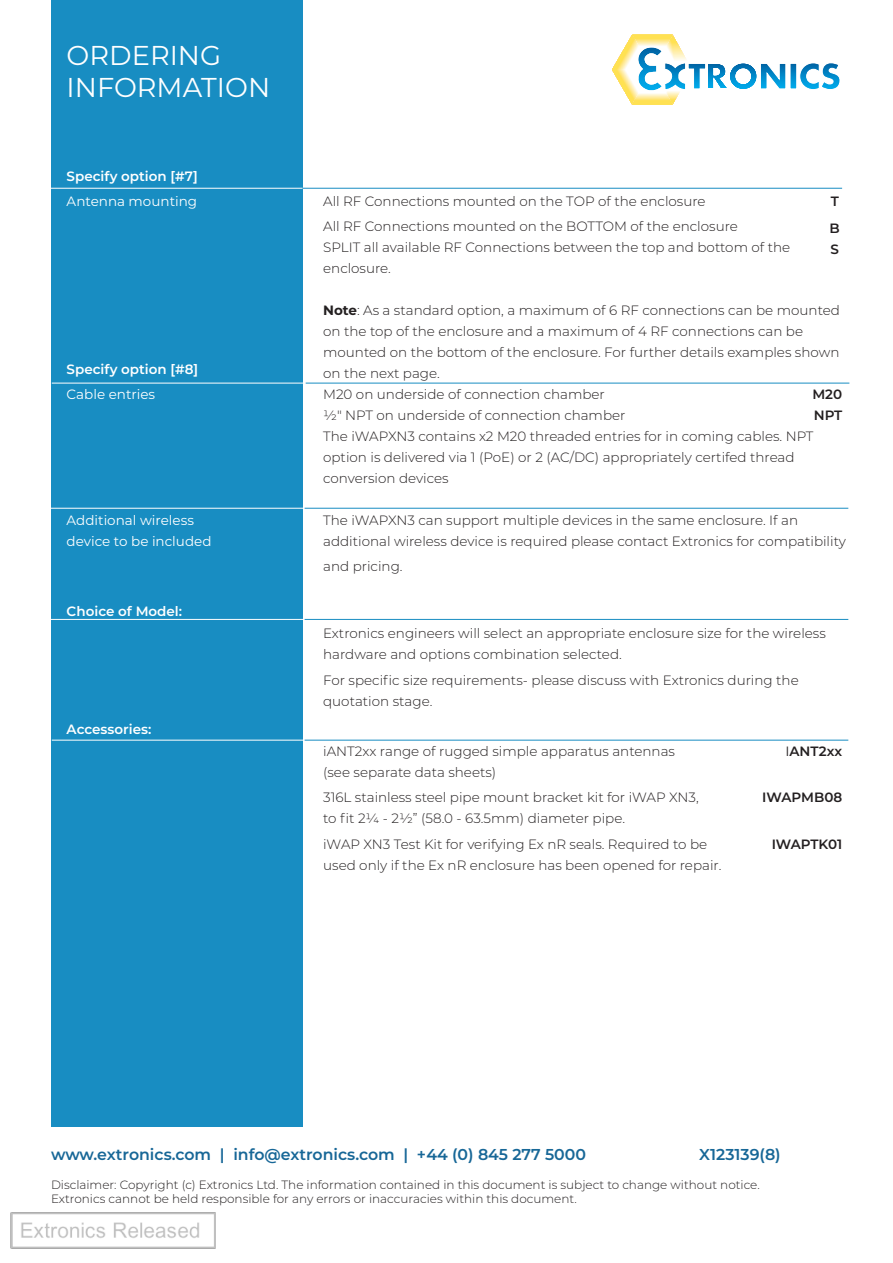
<style>
.page{position:relative;width:893px;height:1263px;background:#fff}
.page>*{position:absolute;margin:0;border:0;box-sizing:border-box;transform-origin:0 0}
.t1{font:27.3px/32.7px "Montserrat";color:#fff}
.t2{font:600 15.75px "Montserrat";color:#176797}
.t3{font:300 13.5px/21px "Montserrat";color:#231f20}
.t4{font:13.5px/21px "Montserrat";color:#fff}
.t5{font:600 13.5px "Montserrat";color:#fff}
.t6{font:600 13.5px/26.5px "Montserrat";color:#231f20}
.t7{font:300 12px/14.4px "Montserrat";color:#231f20}
.s1{font-weight:700}
.s2{font-weight:400}
</style>
<div class="page">
<svg style="left:612px;top:35px;width:174px;height:70px"></svg>
<svg style="left:792px;top:65px;width:3px;height:22px"></svg>
<div style="left:790px;top:63px;width:7px;height:26px;border:1px solid #fff"></div>
<svg style="left:800px;top:63px;width:40px;height:27px"></svg>
<div style="left:51px;top:0;width:252px;height:1126px;background:#188dc2"></div>
<hr style="left:52px;top:383px;width:254px;height:1px;background:#fff">
<hr style="left:306px;top:383px;width:543px;height:1px;background:#188dc2">
<hr style="left:52px;top:740px;width:253px;height:1px;background:#fff">
<hr style="left:305px;top:740px;width:543px;height:1px;background:#188dc2">
<hr style="left:51px;top:619px;width:254px;height:1px;background:#fff">
<hr style="left:305px;top:619px;width:543px;height:1px;background:#188dc2">
<hr style="left:51px;top:508px;width:254px;height:1px;background:#fff">
<hr style="left:305px;top:508px;width:543px;height:1px;background:#188dc2">
<hr style="left:51px;top:188px;width:252px;height:1px;background:#fff">
<hr style="left:303px;top:188px;width:539px;height:1px;background:#188dc2">
<img style="left:10px;top:1212px;width:206px;height:37px">
<h1 class="t1" style="left:67px;top:40px;width:205px">ORDERING<br>INFORMATION</h1>
<p class="t5" style="left:67px;top:169px;width:133px">Specify option [#7]</p>
<p class="t4" style="left:67px;top:191px;width:132px">Antenna mounting</p>
<p class="t5" style="left:67px;top:362px;width:133px">Specify option [#8]</p>
<p class="t4" style="left:67px;top:384px;width:90px">Cable entries</p>
<p class="t4" style="left:67px;top:510px;width:146px">Additional wireless device to be included</p>
<p class="t5" style="left:67px;top:604px;width:117px">Choice of Model:</p>
<p class="t5" style="left:67px;top:723px;width:86px">Accessories:</p>
<p class="t3" style="left:323px;top:189px;width:416px;line-height:25.2px">All RF Connections mounted on the TOP of the enclosure<br>All RF Connections mounted on the BOTTOM of the enclosure</p>
<p class="t3" style="left:323px;top:237px;width:469px">SPLIT all available RF Connections between the top and bottom of the enclosure.</p>
<p class="t3" style="left:323px;top:300px;width:518px"><span class="s1">Note</span>: As a standard option, a maximum of 6 RF connections can be mounted on the top of the enclosure and a maximum of 4 RF connections can be mounted on the bottom of the enclosure. For further details examples shown on the next page.<br>M20 on underside of connection chamber</p>
<p class="t6" style="left:830px;top:188px;width:12px">T<br>B</p>
<p class="t6" style="left:830px;top:236px;width:10px">S</p>
<p class="t6" style="left:812px;top:382px;width:31px">M20</p>
<p class="t3" style="left:323px;top:405px;width:304px">½" NPT on underside of connection chamber</p>
<p class="t6" style="left:814px;top:403px;width:30px">NPT</p>
<p class="t3" style="left:323px;top:426px;width:492px">The iWAPXN3 contains x2 M20 threaded entries for in coming cables. NPT option is delivered via 1 (PoE) or 2 (AC/DC) appropriately certifed thread conversion devices</p>
<p class="t3" style="left:323px;top:510px;width:524px">The iWAPXN3 can support multiple devices in the same enclosure. If an additional wireless device is required please contact Extronics for compatibility</p>
<p class="t3" style="left:323px;top:557px;width:81px">and pricing.</p>
<p class="t3" style="left:323px;top:623px;width:504px">Extronics engineers will select an appropriate enclosure size for the wireless hardware and options combination selected.</p>
<p class="t3" style="left:323px;top:670px;width:477px">For specific size requirements- please discuss with Extronics during the quotation stage.</p>
<p class="t3" style="left:323px;top:741px;width:353px">iANT2xx range of rugged simple apparatus antennas</p>
<p class="t6" style="left:785px;top:738px;width:58px"><span class="s2">I</span>ANT2xx</p>
<p class="t3" style="left:323px;top:760px;width:377px;line-height:25.2px">(see separate data sheets)<br>316L stainless steel pipe mount bracket kit for iWAP XN3,</p>
<p class="t6" style="left:762px;top:785px;width:82px">IWAPMB08</p>
<p class="t3" style="left:323px;top:806px;width:386px;line-height:25.2px">to fit 2¼ - 2½” (58.0 - 63.5mm) diameter pipe.<br>iWAP XN3 Test Kit for verifying Ex nR seals. Required to be</p>
<p class="t3" style="left:323px;top:855px;width:400px">used only if the Ex nR enclosure has been opened for repair.</p>
<p class="t6" style="left:772px;top:831px;width:72px">IWAPTK01</p>
<p class="t2" style="left:51px;top:1148px;width:537px">www.extronics.com | info@extronics.com | +44 (0) 845 277 5000</p>
<p class="t2" style="left:699px;top:1148px;width:83px">X123139(8)</p>
<p class="t7" style="left:51px;top:1178px;width:710px">Disclaimer: Copyright (c) Extronics Ltd. The information contained in this document is subject to change without notice.<br>Extronics cannot be held responsible for any errors or inaccuracies within this document.</p>
</div>
